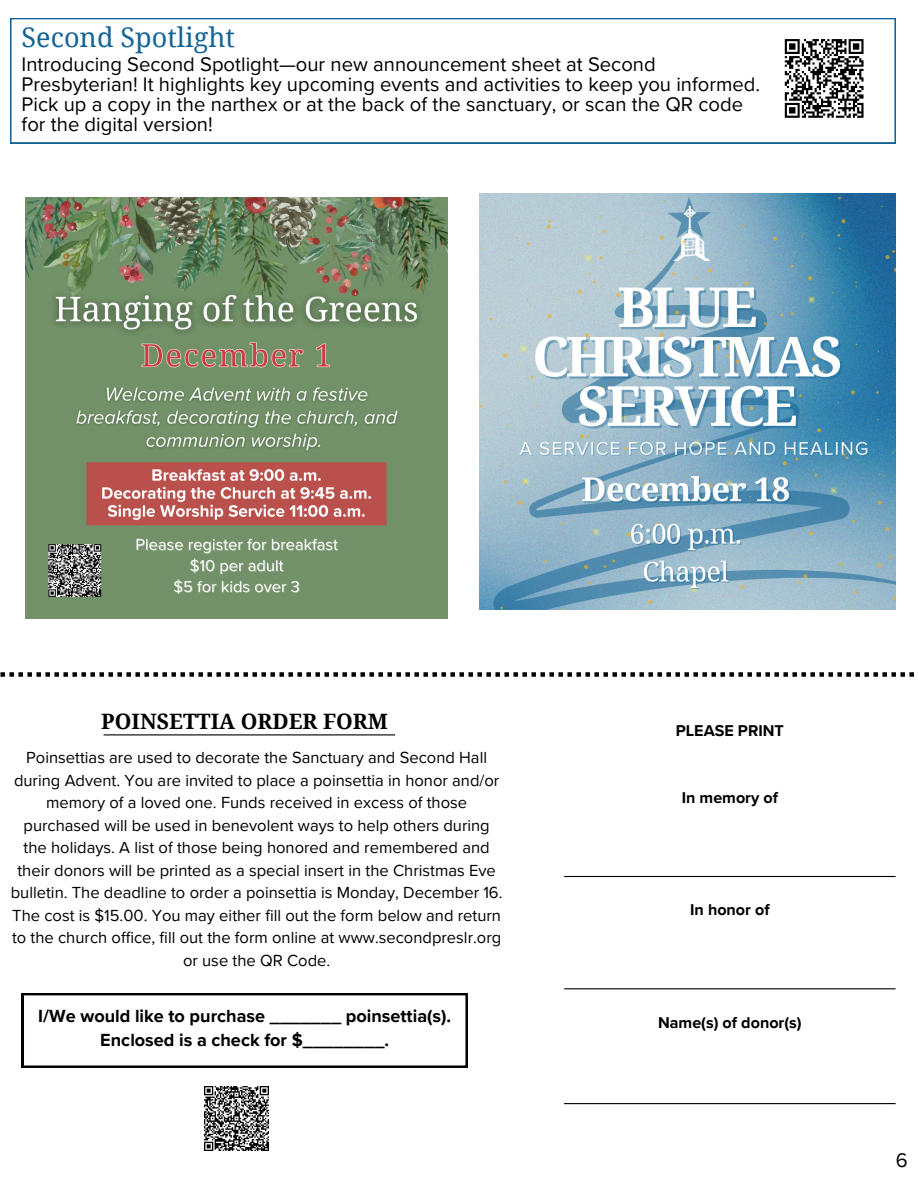
<style>
.page{position:relative;width:918px;height:1188px;background:#fff}
.page>*{position:absolute;margin:0;border:0;box-sizing:border-box;transform-origin:0 0}
.t1{font:27px "Noto Serif";color:#146597}
.t2{font:700 21.15px "Noto Serif";color:#000}
.t3{font:20.25px/20.2px "Proxima Nova";color:#000}
.t4{font:700 18.15px/24.6px "Proxima Nova";color:#000;text-align:center}
.t5{font:16.5px/22.5px "Proxima Nova";color:#000;text-align:center}
.t6{font:700 16.2px "Proxima Nova";color:#000}
</style>
<div class="page">
<svg style="left:10px;top:18px;width:886px;height:125px"></svg>
<div style="left:781px;top:35px;width:87px;height:87px;background:#fff"></div>
<svg style="left:784px;top:39px;width:80px;height:79px"></svg>
<img style="left:479px;top:193px;width:416px;height:417px">
<svg style="left:22px;top:993px;width:445px;height:74px"></svg>
<hr style="left:104px;top:734px;width:291px;height:1px;background:#000">
<img style="left:204px;top:1086px;width:64px;height:65px">
<hr style="left:564px;top:876px;width:332px;height:1px;background:#000">
<hr style="left:564px;top:988px;width:332px;height:1px;background:#000">
<hr style="left:564px;top:1103px;width:332px;height:1px;background:#000">
<svg style="left:0;top:672px;width:914px;height:5px"></svg>
<img style="left:26px;top:197px;width:421px;height:422px">
<h6 class="t1" style="left:22px;top:18px;width:215px">Second Spotlight</h6>
<h4 class="t3" style="left:22px;top:54px;width:740px">Introducing Second Spotlight—our new announcement sheet at Second Presbyterian! It highlights key upcoming events and activities to keep you informed.<br>Pick up a copy in the narthex or at the back of the sanctuary, or scan the QR code for the digital version!</h4>
<p class="t2" style="left:101px;top:706px;width:288px">POINSETTIA ORDER FORM</p>
<p class="t5" style="left:11px;top:747px;width:493px">Poinsettias are used to decorate the Sanctuary and Second Hall during Advent. You are invited to place a poinsettia in honor and/or memory of a loved one. Funds received in excess of those purchased will be used in benevolent ways to help others during the holidays. A list of those being honored and remembered and their donors will be printed as a special insert in the Christmas Eve bulletin. The deadline to order a poinsettia is Monday, December 16.<br>The cost is $15.00. You may either fill out the form below and return to the church office, fill out the form online at www.secondpreslr.org or use the QR Code.</p>
<p class="t4" style="left:38px;top:1004px;width:414px">I/We would like to purchase _______ poinsettia(s).<br>Enclosed is a check for $________.</p>
<h3 class="t6" style="left:676px;top:721px;width:110px">PLEASE PRINT</h3>
<p class="t6" style="left:682px;top:788px;width:98px">In memory of</p>
<p class="t6" style="left:690px;top:901px;width:81px">In honor of</p>
<p class="t6" style="left:658px;top:1013px;width:145px">Name(s) of donor(s)</p>
<p class="t3" style="left:896px;top:1151px;width:13px">6</p>
</div>
